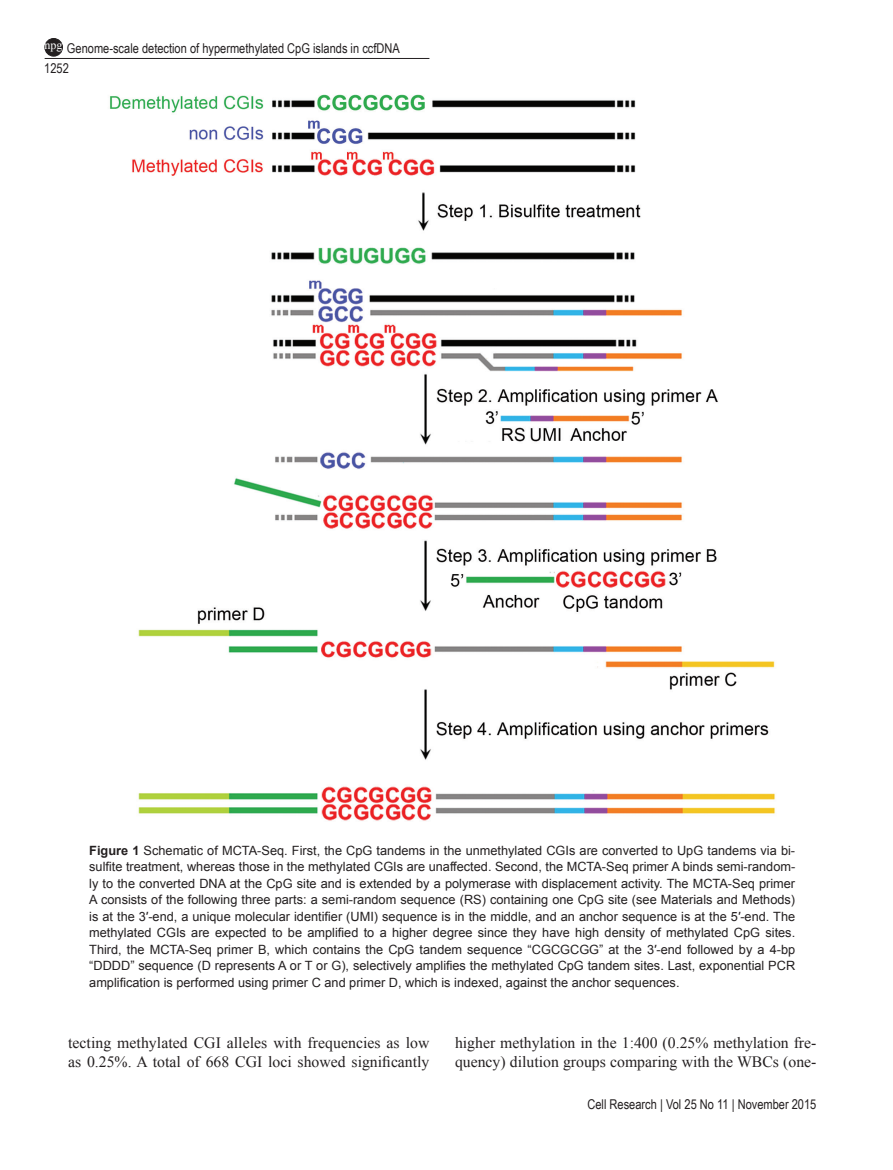
<style>
.page{position:relative;width:893px;height:1170px;background:#fff}
.page>*{position:absolute;margin:0;border:0;box-sizing:border-box;transform-origin:0 0}
.t1{font:15.75px/18.8px "Times New Roman";color:#231f20}
.t2{font:13.5px "Arial Narrow";color:#231f20}
.t3{font:12.75px/16.5px "Arial";color:#231f20;text-align:justify}
.t4{font:12px "Times New Roman";color:#fff}
.s1{font-weight:700}
</style>
<div class="page">
<hr style="left:45px;top:58px;width:384px;height:1px;background:#231f20">
<div style="left:45px;top:38px;width:17px;height:18px;background:#231f20;border-radius:50%"></div>
<div style="left:45px;top:38px;width:18px;height:18px;border:1px solid #231f20;border-radius:50%"></div>
<img style="left:110px;top:94px;width:665px;height:727px">
<p class="t2" style="left:67px;top:39px;width:334px">Genome-scale detection of hypermethylated CpG islands in ccfDNA</p>
<p class="t4" style="left:45px;top:37px;width:20px">npg</p>
<p class="t2" style="left:44px;top:58px;width:26px">1252</p>
<p class="t3" style="left:89px;top:842px;width:708px"><span class="s1">Figure 1</span> Schematic of MCTA-Seq. First, the CpG tandems in the unmethylated CGIs are converted to UpG tandems via bi&shy;sulfite treatment, whereas those in the methylated CGIs are unaffected. Second, the MCTA-Seq primer A binds semi-random&shy;ly to the converted DNA at the CpG site and is extended by a polymerase with displacement activity. The MCTA-Seq primer A consists of the following three parts: a semi-random sequence (RS) containing one CpG site (see Materials and Methods) is at the 3′-end, a unique molecular identifier (UMI) sequence is in the middle, and an anchor sequence is at the 5′-end. The methylated CGIs are expected to be amplified to a higher degree since they have high density of methylated CpG sites.<br>Third, the MCTA-Seq primer B, which contains the CpG tandem sequence “CGCGCGG” at the 3′-end followed by a 4-bp “DDDD” sequence (D represents A or T or G), selectively amplifies the methylated CpG tandem sites. Last, exponential PCR amplification is performed using primer C and primer D, which is indexed, against the anchor sequences.</p>
<p class="t1" style="left:68px;top:1032px;width:363px">tecting methylated CGI alleles with frequencies as low as 0.25%. A total of 668 CGI loci showed significantly</p>
<p class="t1" style="left:455px;top:1032px;width:363px">higher methylation in the 1:400 (0.25% methylation fre&shy;quency) dilution groups comparing with the WBCs (one-</p>
<p class="t2" style="left:587px;top:1094px;width:230px">Cell Research | Vol 25 No 11 | November 2015</p>
</div>
